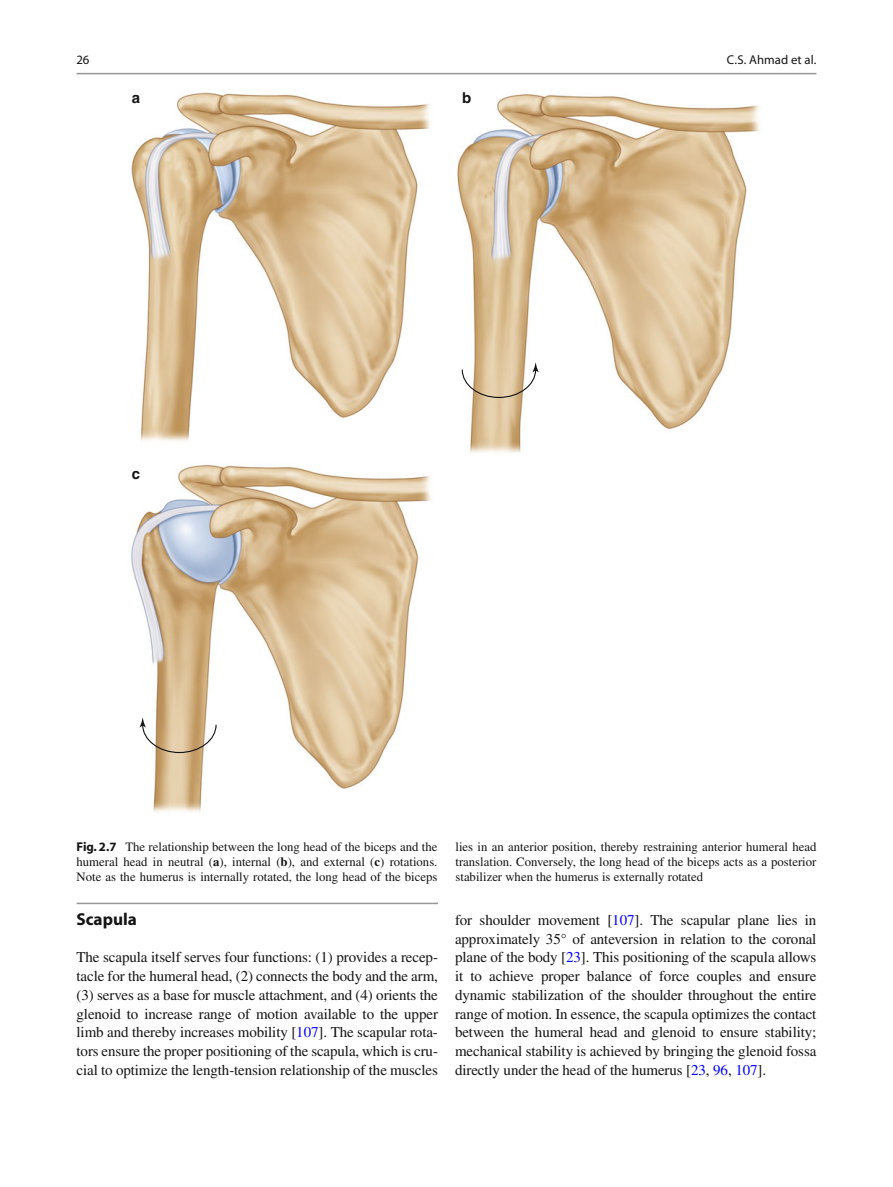
<style>
.page{position:relative;width:893px;height:1187px;background:#fff}
.page>*{position:absolute;margin:0;border:0;box-sizing:border-box;transform-origin:0 0}
.t1{font:700 17.25px "Myriad";color:#131413}
.t2{font:15px/18.8px "Times";letter-spacing:-.005em;color:#131413;text-align:justify}
.t3{font:700 15px "Helvetica";color:#131413}
.t4{font:12.75px/15px "Times";color:#131413;text-align:justify}
.t5{font:12.75px "Myriad";color:#131413}
.s1{font-family:"Myriad";font-weight:700}
.s2{font-weight:700}
.s3{color:#00f}
</style>
<div class="page">
<hr style="left:77px;top:902px;width:361px;height:2px;background:#989898">
<img style="left:131px;top:92px;width:299px;height:349px">
<img style="left:457px;top:94px;width:303px;height:359px">
<svg style="left:461px;top:362px;width:78px;height:36px"></svg>
<img style="left:131px;top:465px;width:300px;height:348px">
<svg style="left:140px;top:717px;width:77px;height:36px"></svg>
<hr style="left:77px;top:73px;width:739px;height:1px;background:#989898">
<p class="t5" style="left:77px;top:55px;width:14px">26</p>
<p class="t3" style="left:132px;top:92px;width:10px">a</p>
<p class="t3" style="left:132px;top:468px;width:10px">c</p>
<p class="t3" style="left:462px;top:92px;width:11px">b</p>
<p class="t5" style="left:727px;top:55px;width:91px">C.S. Ahmad et al.</p>
<p class="t4" style="left:77px;top:840px;width:362px"><span class="s1">Fig. 2.7</span> The relationship between the long head of the biceps and the humeral head in neutral ( <span class="s2">a</span> ), internal ( <span class="s2">b</span> ), and external ( <span class="s2">c</span> ) rotations.<br>Note as the humerus is internally rotated, the long head of the biceps</p>
<p class="t4" style="left:455px;top:840px;width:362px">lies in an anterior position, thereby restraining anterior humeral head translation. Conversely, the long head of the biceps acts as a posterior stabilizer when the humerus is externally rotated</p>
<p class="t1" style="left:77px;top:912px;width:62px">Scapula</p>
<p class="t2" style="left:77px;top:949px;width:363px">The scapula itself serves four functions: (1) provides a recep&shy;tacle for the humeral head, (2) connects the body and the arm, (3) serves as a base for muscle attachment, and (4) orients the glenoid to increase range of motion available to the upper limb and thereby increases mobility [ <span class="s3">107</span> ]. The scapular rota&shy;tors ensure the proper positioning of the scapula, which is cru&shy;cial to optimize the length-tension relationship of the muscles</p>
<p class="t2" style="left:455px;top:911px;width:363px">for shoulder movement [ <span class="s3">107</span> ]. The scapular plane lies in approximately 35° of anteversion in relation to the coronal plane of the body [ <span class="s3">23</span> ]. This positioning of the scapula allows it to achieve proper balance of force couples and ensure dynamic stabilization of the shoulder throughout the entire range of motion. In essence, the scapula optimizes the contact between the humeral head and glenoid to ensure stability; mechanical stability is achieved by bringing the glenoid fossa directly under the head of the humerus [ <span class="s3">23</span> , <span class="s3">96</span> , <span class="s3">107</span> ].</p>
</div>
